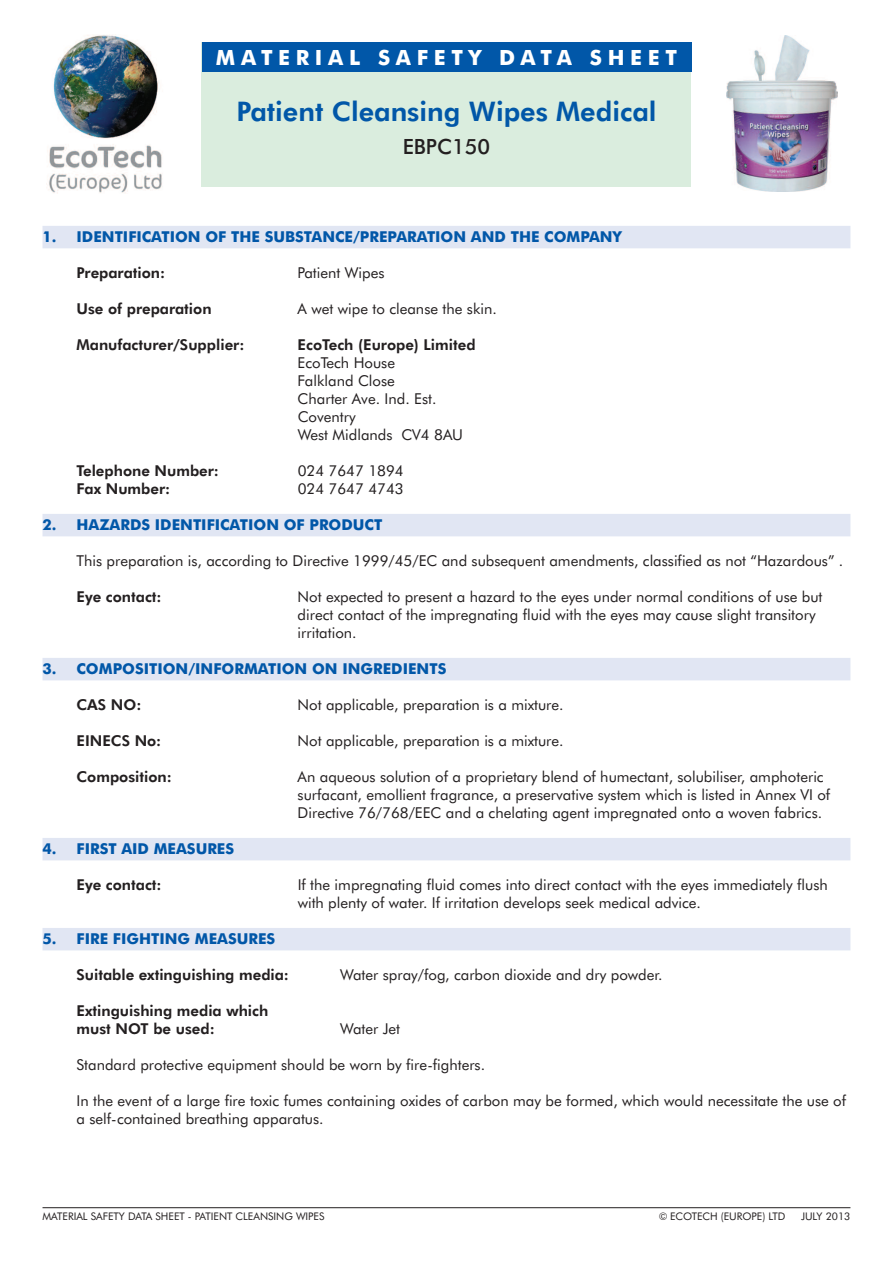
<style>
.page{position:relative;width:893px;height:1263px;background:#fff}
.page>*{position:absolute;margin:0;border:0;box-sizing:border-box;transform-origin:0 0}
.t1{font:800 27px "Futura BT";color:#0157a8}
.t2{font:700 21px "Futura BT";letter-spacing:.27em;color:#fff}
.t3{font:500 21px "Futura BT";color:#231f20}
.t4{font:15px/18px "Futura BT";color:#231f20}
.t5{font:800 15px/18px "Futura BT";color:#231f20}
.t6{font:700 15px "Futura BT";color:#0157a8}
.t7{font:10.5px "Futura BT";color:#231f20}
</style>
<div class="page">
<div style="left:202px;top:43px;width:489px;height:144px;background:#daedde"></div>
<div style="left:202px;top:43px;width:489px;height:29px;background:#0157a8"></div>
<img style="left:726px;top:35px;width:111px;height:157px">
<div style="left:43px;top:226px;width:807px;height:22px;background:#e1e6f3"></div>
<div style="left:43px;top:514px;width:807px;height:22px;background:#e1e6f3"></div>
<div style="left:43px;top:658px;width:807px;height:22px;background:#e1e6f3"></div>
<div style="left:43px;top:838px;width:807px;height:22px;background:#e1e6f3"></div>
<div style="left:43px;top:928px;width:807px;height:22px;background:#e1e6f3"></div>
<hr style="left:43px;top:1207px;width:807px;height:1px;background:#231f20">
<img style="left:48px;top:34px;width:115px;height:159px">
<h2 class="t2" style="left:216px;top:49px;width:463px">MATERIAL SAFETY DATA SHEET</h2>
<h1 class="t1" style="left:236px;top:100px;width:422px">Patient Cleansing Wipes Medical</h1>
<h2 class="t3" style="left:403px;top:138px;width:89px">EBPC150</h2>
<p class="t6" style="left:43px;top:231px;width:581px">1. IDENTIFICATION OF THE SUBSTANCE/PREPARATION AND THE COMPANY</p>
<p class="t5" style="left:77px;top:265px;width:90px">Preparation:</p>
<p class="t4" style="left:298px;top:265px;width:88px">Patient Wipes</p>
<p class="t5" style="left:77px;top:301px;width:137px">Use of preparation</p>
<p class="t4" style="left:298px;top:301px;width:201px">A wet wipe to cleanse the skin.</p>
<p class="t5" style="left:77px;top:337px;width:169px">Manufacturer/Supplier:</p>
<p class="t5" style="left:298px;top:337px;width:179px">EcoTech (Europe) Limited</p>
<p class="t4" style="left:298px;top:355px;width:167px">EcoTech House<br>Falkland Close<br>Charter Ave. Ind. Est.<br>Coventry<br>West Midlands CV4 8AU</p>
<p class="t5" style="left:77px;top:463px;width:144px">Telephone Number:</p>
<p class="t4" style="left:298px;top:463px;width:108px">024 7647 1894</p>
<p class="t5" style="left:77px;top:481px;width:95px">Fax Number:</p>
<p class="t4" style="left:298px;top:481px;width:108px">024 7647 4743</p>
<p class="t6" style="left:43px;top:519px;width:341px">2. HAZARDS IDENTIFICATION OF PRODUCT</p>
<p class="t4" style="left:77px;top:553px;width:768px">This preparation is, according to Directive 1999/45/EC and subsequent amendments, classified as not “Hazardous” .</p>
<p class="t5" style="left:77px;top:589px;width:86px">Eye contact:</p>
<p class="t4" style="left:298px;top:589px;width:526px">Not expected to present a hazard to the eyes under normal conditions of use but direct contact of the impregnating fluid with the eyes may cause slight transitory irritation.</p>
<p class="t6" style="left:43px;top:663px;width:405px">3. COMPOSITION/INFORMATION ON INGREDIENTS</p>
<p class="t5" style="left:77px;top:697px;width:67px">CAS NO:</p>
<p class="t4" style="left:298px;top:697px;width:268px">Not applicable, preparation is a mixture.</p>
<p class="t5" style="left:77px;top:733px;width:86px">EINECS No:</p>
<p class="t4" style="left:298px;top:733px;width:268px">Not applicable, preparation is a mixture.</p>
<p class="t5" style="left:77px;top:769px;width:97px">Composition:</p>
<p class="t4" style="left:298px;top:769px;width:534px">An aqueous solution of a proprietary blend of humectant, solubiliser, amphoteric surfacant, emollient fragrance, a preservative system which is listed in Annex VI of<br>Directive 76/768/EEC and a chelating agent impregnated onto a woven fabrics.</p>
<p class="t6" style="left:43px;top:843px;width:193px">4. FIRST AID MEASURES</p>
<p class="t5" style="left:77px;top:877px;width:86px">Eye contact:</p>
<p class="t4" style="left:298px;top:877px;width:532px">If the impregnating fluid comes into direct contact with the eyes immediately flush with plenty of water. If irritation develops seek medical advice.</p>
<p class="t6" style="left:43px;top:933px;width:234px">5. FIRE FIGHTING MEASURES</p>
<p class="t5" style="left:77px;top:967px;width:214px">Suitable extinguishing media:</p>
<p class="t4" style="left:340px;top:967px;width:324px">Water spray/fog, carbon dioxide and dry powder.</p>
<p class="t5" style="left:77px;top:1003px;width:193px">Extinguishing media which must NOT be used:</p>
<p class="t4" style="left:340px;top:1021px;width:62px">Water Jet</p>
<p class="t4" style="left:77px;top:1057px;width:410px">Standard protective equipment should be worn by fire-fighters.</p>
<p class="t4" style="left:77px;top:1093px;width:771px">In the event of a large fire toxic fumes containing oxides of carbon may be formed, which would necessitate the use of a self-contained breathing apparatus.</p>
<p class="t7" style="left:43px;top:1212px;width:283px">MATERIAL SAFETY DATA SHEET - PATIENT CLEANSING WIPES</p>
<p class="t7" style="left:659px;top:1212px;width:128px">© ECOTECH (EUROPE) LTD</p>
<p class="t7" style="left:801px;top:1212px;width:51px">JULY 2013</p>
</div>
